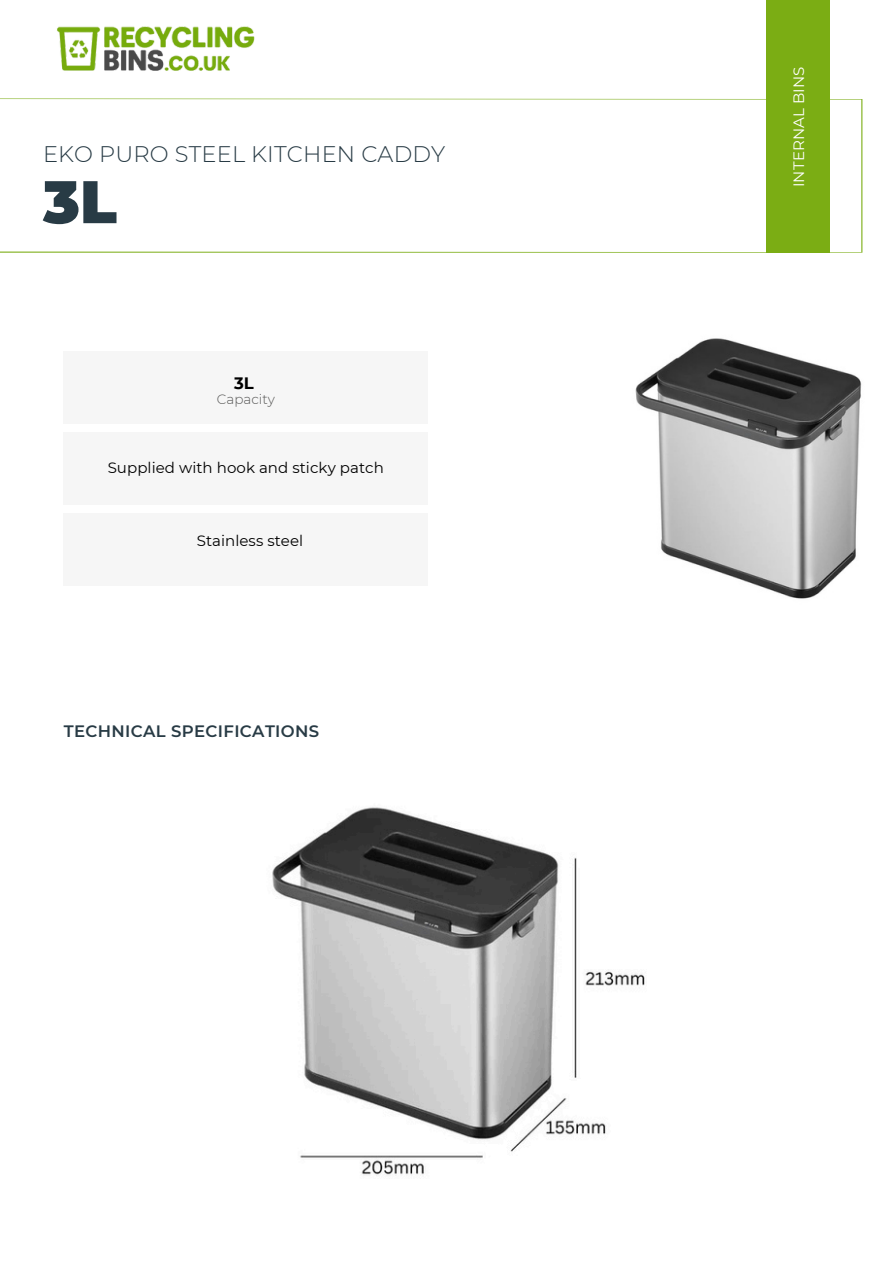
<style>
.page{position:relative;width:894px;height:1264px;background:#fff}
.page>*{position:absolute;margin:0;border:0;box-sizing:border-box;transform-origin:0 0}
.t1{font:900 60px "Montserrat";color:#283b45}
.t2{font:300 22.5px "Montserrat";letter-spacing:.005em;color:#283b45}
.t3{font:600 16.5px "Montserrat";letter-spacing:.02em;color:#283b45}
.t4{font:700 16.5px "Montserrat";color:#000}
.t5{font:15px "Montserrat";letter-spacing:.005em;color:#000}
.t6{font:15px "Montserrat";letter-spacing:.01em;color:#fff}
.t7{font:300 13.5px "Montserrat";color:#575756}
</style>
<div class="page">
<svg style="left:0;top:98px;width:862px;height:155px"></svg>
<div style="left:765px;top:0;width:64px;height:252px;background:#7bad14"></div>
<div style="left:64px;top:352px;width:363px;height:72px;background:#f6f6f6"></div>
<div style="left:64px;top:433px;width:363px;height:72px;background:#f6f6f6"></div>
<div style="left:64px;top:514px;width:363px;height:72px;background:#f6f6f6"></div>
<img style="left:57px;top:26px;width:198px;height:45px">
<img style="left:635px;top:338px;width:227px;height:261px">
<img style="left:272px;top:807px;width:373px;height:369px">
<h4 class="t2" style="left:43px;top:140px;width:403px">EKO PURO STEEL KITCHEN CADDY</h4>
<h3 class="t1" style="left:43px;top:165px;width:75px">3L</h3>
<h5 class="t4" style="left:234px;top:373px;width:21px">3L</h5>
<p class="t7" style="left:217px;top:391px;width:60px">Capacity</p>
<p class="t5" style="left:108px;top:458px;width:277px">Supplied with hook and sticky patch</p>
<h3 class="t5" style="left:197px;top:531px;width:108px">Stainless steel</h3>
<h5 class="t3" style="left:64px;top:721px;width:257px">TECHNICAL SPECIFICATIONS</h5>
<p class="t6" style="left:789px;top:187px;width:122px;rotate:-90deg">INTERNAL BINS</p>
</div>
